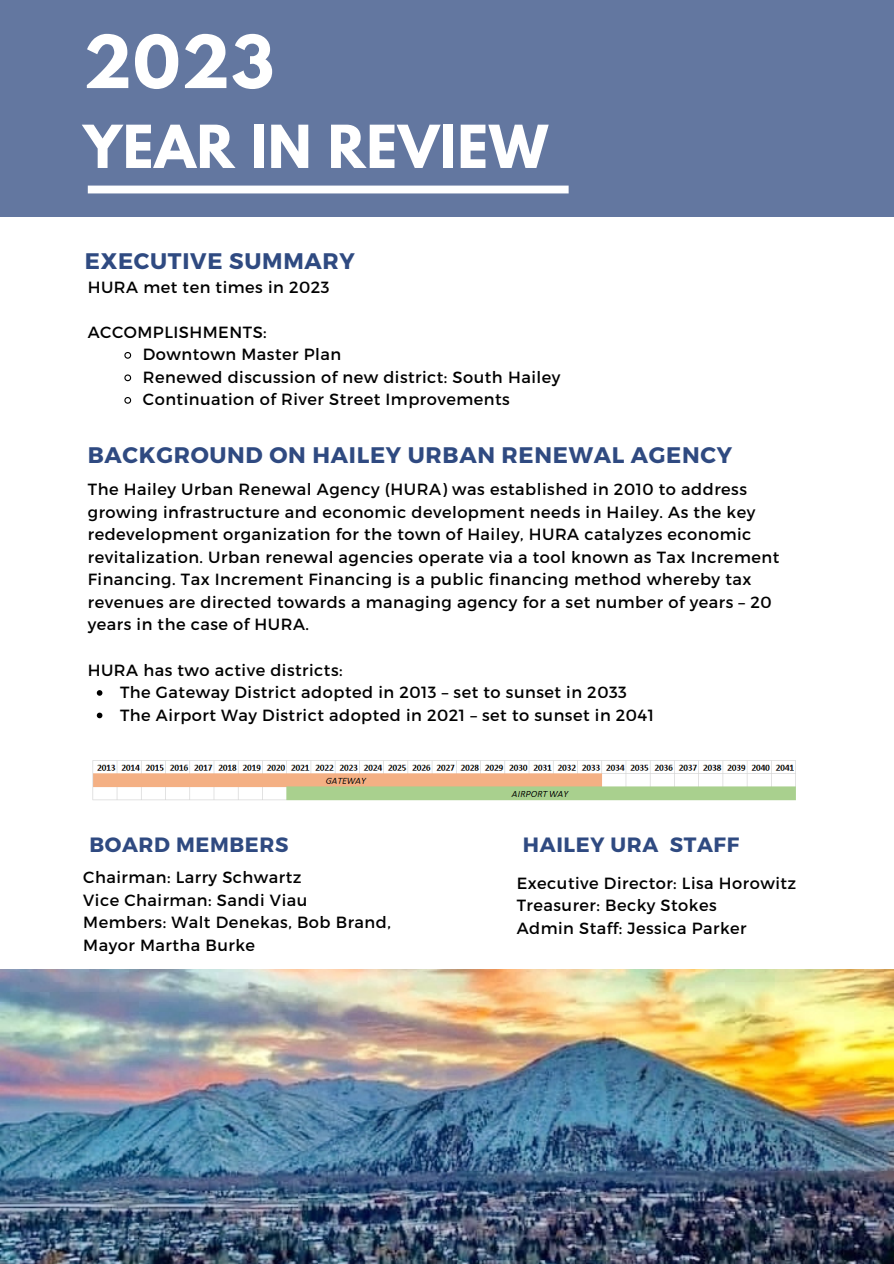
<style>
.page{position:relative;width:894px;height:1264px;background:#fff}
.page>*{position:absolute;margin:0;border:0;box-sizing:border-box;transform-origin:0 0}
.t1{font:700 64.5px "League Spartan";color:#fff}
.t2{font:700 52.5px "League Spartan";letter-spacing:.02em;color:#fff}
.t3{font:700 22.5px "Montserrat";letter-spacing:.03em;color:#2f4a81}
.t4{font:700 20.7px "Montserrat";letter-spacing:.03em;color:#2f4a81}
.t5{font:16.2px/22.5px "Montserrat";letter-spacing:.03em;color:#000}
</style>
<div class="page">
<div style="left:0;top:0;width:893px;height:216px;background:#6377a0"></div>
<img style="left:0;top:969px;width:893px;height:293px">
<div style="left:88px;top:185px;width:480px;height:8px;background:#fff"></div>
<img style="left:92px;top:760px;width:704px;height:41px">
<svg style="left:124px;top:352px;width:8px;height:7px"></svg>
<svg style="left:124px;top:374px;width:8px;height:8px"></svg>
<svg style="left:124px;top:397px;width:8px;height:7px"></svg>
<svg style="left:97px;top:690px;width:5px;height:5px"></svg>
<svg style="left:97px;top:712px;width:5px;height:6px"></svg>
<h1 class="t1" style="left:83px;top:30px;width:192px">2023</h1>
<h1 class="t2" style="left:83px;top:121px;width:466px">YEAR IN REVIEW</h1>
<p class="t3" style="left:85px;top:246px;width:271px">EXECUTIVE SUMMARY</p>
<p class="t5" style="left:88px;top:275px;width:243px">HURA met ten times in 2023</p>
<h2 class="t5" style="left:88px;top:320px;width:180px">ACCOMPLISHMENTS:</h2>
<p class="t5" style="left:143px;top:342px;width:200px">Downtown Master Plan</p>
<p class="t5" style="left:143px;top:365px;width:419px">Renewed discussion of new district: South Hailey</p>
<p class="t5" style="left:143px;top:387px;width:368px">Continuation of River Street Improvements</p>
<p class="t3" style="left:88px;top:440px;width:645px">BACKGROUND ON HAILEY URBAN RENEWAL AGENCY</p>
<p class="t5" style="left:88px;top:477px;width:692px">The Hailey Urban Renewal Agency (HURA) was established in 2010 to address growing infrastructure and economic development needs in Hailey. As the key redevelopment organization for the town of Hailey, HURA catalyzes economic revitalization. Urban renewal agencies operate via a tool known as Tax Increment Financing. Tax Increment Financing is a public financing method whereby tax revenues are directed towards a managing agency for a set number of years – 20 years in the case of HURA.</p>
<h2 class="t5" style="left:88px;top:657px;width:256px">HURA has two active districts:</h2>
<p class="t5" style="left:120px;top:680px;width:508px">The Gateway District adopted in 2013 – set to sunset in 2033</p>
<p class="t5" style="left:120px;top:702px;width:535px">The Airport Way District adopted in 2021 – set to sunset in 2041</p>
<p class="t4" style="left:89px;top:830px;width:200px">BOARD MEMBERS</p>
<p class="t4" style="left:523px;top:830px;width:218px">HAILEY URA STAFF</p>
<p class="t5" style="left:83px;top:865px;width:220px">Chairman: Larry Schwartz</p>
<h2 class="t5" style="left:83px;top:888px;width:225px">Vice Chairman: Sandi Viau</h2>
<p class="t5" style="left:83px;top:910px;width:309px">Members: Walt Denekas, Bob Brand,<br>Mayor Martha Burke</p>
<p class="t5" style="left:516px;top:871px;width:281px">Executive Director: Lisa Horowitz</p>
<p class="t5" style="left:516px;top:893px;width:201px">Treasurer: Becky Stokes</p>
<p class="t5" style="left:516px;top:916px;width:231px">Admin Staff: Jessica Parker</p>
</div>
